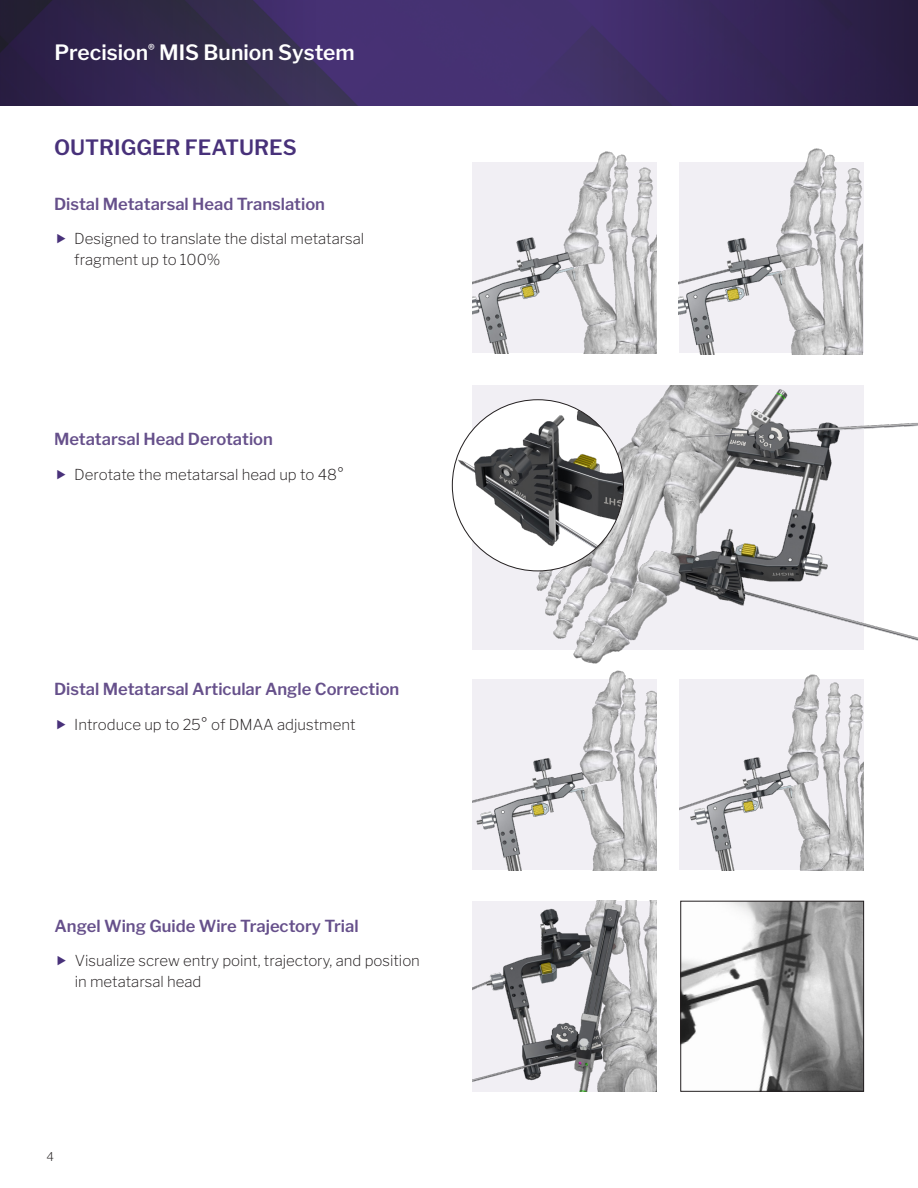
<style>
.page{position:relative;width:918px;height:1188px;background:#fff}
.page>*{position:absolute;margin:0;border:0;box-sizing:border-box;transform-origin:0 0}
.t1{font:600 21px "Libre Franklin";color:#fff}
.t2{font:600 21px "Libre Franklin";color:#48317a}
.t3{font:600 16.5px "Libre Franklin";color:#66508b}
.t4{font:200 15px/21px "Libre Franklin";color:#231f20}
.t5{font:200 12px "Libre Franklin";color:#231f20}
</style>
<div class="page">
<div style="left:316px;top:0;width:272px;height:106px;background:#453273"></div>
<div style="left:588px;top:0;width:330px;height:106px;background:linear-gradient(to right,#44316e,#271b41)"></div>
<svg style="left:0;top:0;width:316px;height:106px;background:#31274d"></svg>
<div style="left:472px;top:386px;width:392px;height:264px;background:#f1eff4"></div>
<img style="left:532px;top:386px;width:386px;height:278px">
<img style="left:472px;top:151px;width:185px;height:202px">
<img style="left:452px;top:400px;width:172px;height:171px;border-radius:86px">
<img style="left:678px;top:148px;width:184px;height:207px">
<img style="left:473px;top:901px;width:184px;height:191px">
<img style="left:472px;top:670px;width:185px;height:200px">
<img style="left:680px;top:674px;width:184px;height:196px">
<img style="left:682px;top:903px;width:180px;height:187px">
<div style="left:680px;top:901px;width:184px;height:191px;border:1px solid #231f20"></div>
<h1 class="t1" style="left:55px;top:40px;width:302px">Precision<sup>®</sup> MIS Bunion System</h1>
<h1 class="t2" style="left:54px;top:135px;width:244px">OUTRIGGER FEATURES</h1>
<h2 class="t3" style="left:54px;top:194px;width:272px">Distal Metatarsal Head Translation</h2>
<p class="t4" style="left:74px;top:228px;width:292px">Designed to translate the distal metatarsal fragment up to 100%</p>
<h2 class="t3" style="left:54px;top:429px;width:220px">Metatarsal Head Derotation</h2>
<p class="t4" style="left:74px;top:464px;width:271px">Derotate the metatarsal head up to 48°</p>
<h2 class="t3" style="left:54px;top:679px;width:347px">Distal Metatarsal Articular Angle Correction</h2>
<p class="t4" style="left:74px;top:714px;width:283px">Introduce up to 25° of DMAA adjustment</p>
<h2 class="t3" style="left:55px;top:916px;width:306px">Angel Wing Guide Wire Trajectory Trial</h2>
<p class="t4" style="left:75px;top:950px;width:347px">Visualize screw entry point, trajectory, and position in metatarsal head</p>
<p class="t5" style="left:46px;top:1150px;width:9px">4</p>
</div>
